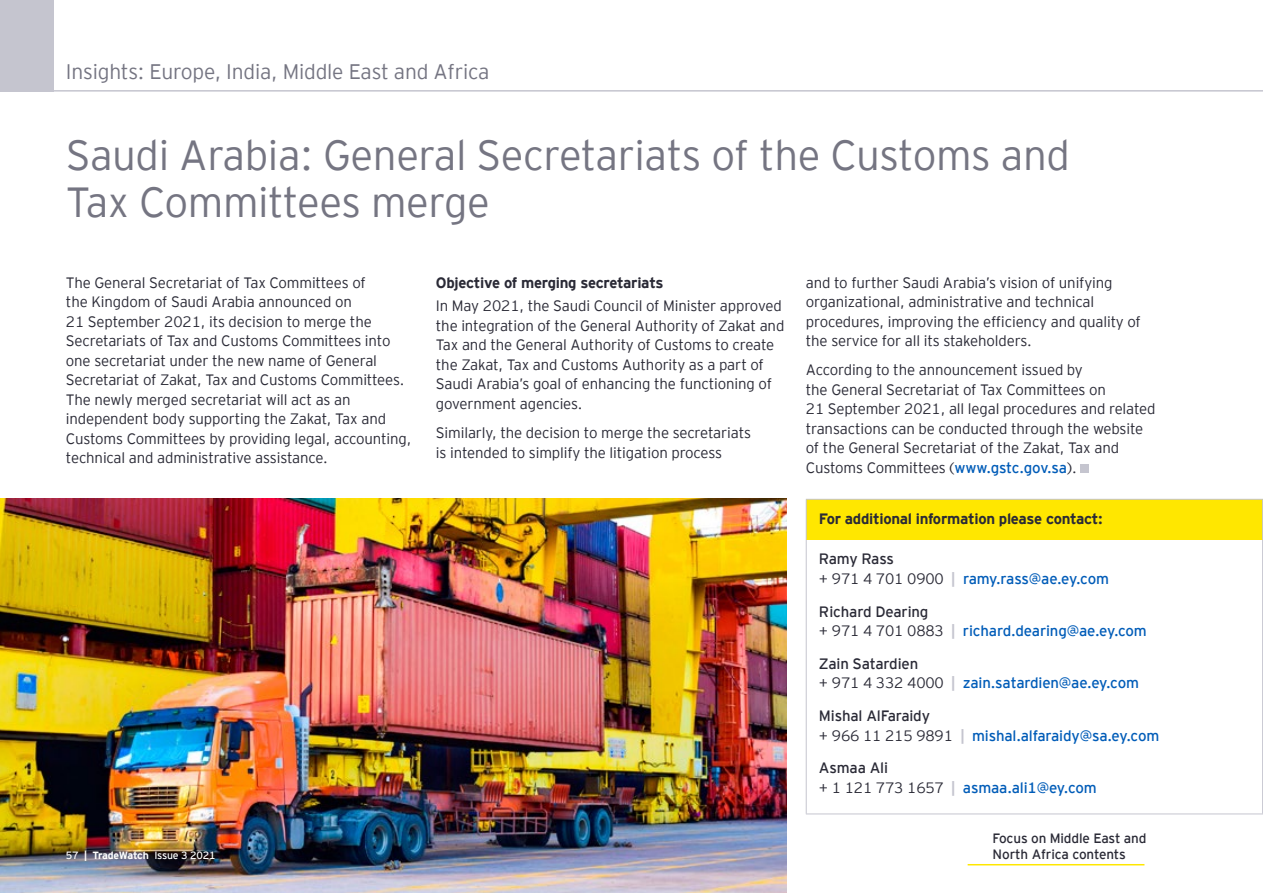
<style>
.page{position:relative;width:1263px;height:893px;background:#fff}
.page>*{position:absolute;margin:0;border:0;box-sizing:border-box;transform-origin:0 0}
.t1{font:300 42px/46.5px "EY Interstate";letter-spacing:-.01em;color:#757582}
.t2{font:300 21px "EY Interstate";letter-spacing:-.01em;color:#757582}
.t3{font:300 15px/19.5px "EY Interstate";letter-spacing:-.01em;color:#2a2a36}
.t4{font:15px/19.5px "EY Interstate";letter-spacing:-.01em;color:#005cb8}
.t5{font:700 15px "EY Interstate";letter-spacing:-.02em;color:#2a2a36}
.t6{font:13.5px/16.5px "EY Interstate";letter-spacing:-.01em;color:#2a2a36}
.t7{font:10.5px "EY Interstate";letter-spacing:-.02em;color:#fff}
.s1{font-weight:400;color:#005cb8}
.s2{color:#2a2a36}
.s3{font-weight:300;color:#2a2a36}
.s4{font-weight:700;color:#c5c5cf}
.s5{font-weight:700}
</style>
<div class="page">
<img style="left:0;top:499px;width:787px;height:394px">
<hr style="left:0;top:90px;width:1263px;height:2px;background:#c5c5cf">
<div style="left:0;top:0;width:54px;height:92px;background:#c5c5cf"></div>
<div style="left:1080px;top:464px;width:8px;height:9px;background:#c5c5cf"></div>
<div style="left:806px;top:499px;width:456px;height:41px;background:#ffe700"></div>
<hr style="left:806px;top:499px;width:457px;height:1px;background:#c5c5cf">
<hr style="left:806px;top:500px;width:1px;height:40px;background:#c5c5cf">
<hr style="left:1262px;top:500px;width:1px;height:40px;background:#c5c5cf">
<hr style="left:806px;top:540px;width:1px;height:274px;background:#c5c5cf">
<hr style="left:1262px;top:540px;width:1px;height:274px;background:#c5c5cf">
<hr style="left:806px;top:814px;width:457px;height:1px;background:#c5c5cf">
<hr style="left:968px;top:864px;width:176px;height:1px;background:#ffe700">
<h2 class="t2" style="left:66px;top:57px;width:425px">Insights: Europe, India, Middle East and Africa</h2>
<h1 class="t1" style="left:66px;top:129px;width:1006px">Saudi Arabia: General Secretariats of the Customs and<br>Tax Committees merge</h1>
<p class="t3" style="left:66px;top:272px;width:347px">The General Secretariat of Tax Committees of<br>the Kingdom of Saudi Arabia announced on<br>21 September 2021, its decision to merge the Secretariats of Tax and Customs Committees into one secretariat under the new name of General Secretariat of Zakat, Tax and Customs Committees.<br>The newly merged secretariat will act as an independent body supporting the Zakat, Tax and Customs Committees by providing legal, accounting, technical and administrative assistance.</p>
<p class="t3" style="left:806px;top:272px;width:337px">and to further Saudi Arabia’s vision of unifying organizational, administrative and technical procedures, improving the efficiency and quality of the service for all its stakeholders.</p>
<p class="t5" style="left:436px;top:272px;width:229px">Objective of merging secretariats</p>
<p class="t3" style="left:436px;top:295px;width:350px">In May 2021, the Saudi Council of Minister approved the integration of the General Authority of Zakat and Tax and the General Authority of Customs to create the Zakat, Tax and Customs Authority as a part of Saudi Arabia’s goal of enhancing the functioning of government agencies.</p>
<p class="t3" style="left:436px;top:422px;width:317px">Similarly, the decision to merge the secretariats is intended to simplify the litigation process</p>
<p class="t3" style="left:806px;top:359px;width:351px">According to the announcement issued by<br>the General Secretariat of Tax Committees on<br>21 September 2021, all legal procedures and related transactions can be conducted through the website of the General Secretariat of the Zakat, Tax and Customs Committees (<span class="s1">www.gstc.gov.sa</span>).</p>
<p class="t5" style="left:819px;top:508px;width:285px">For additional information please contact:</p>
<p class="t4" style="left:819px;top:548px;width:291px"><span class="s2">Ramy Rass<br></span><span class="s3">+ 971 4 701 0900</span> <span class="s4">|</span> ramy.rass@ae.ey.com</p>
<p class="t4" style="left:819px;top:601px;width:329px"><span class="s2">Richard Dearing<br></span><span class="s3">+ 971 4 701 0883</span> <span class="s4">|</span> richard.dearing@ae.ey.com</p>
<p class="t4" style="left:819px;top:653px;width:322px"><span class="s2">Zain Satardien<br></span><span class="s3">+ 971 4 332 4000</span> <span class="s4">|</span> zain.satardien@ae.ey.com</p>
<p class="t4" style="left:819px;top:705px;width:342px"><span class="s2">Mishal AlFaraidy<br></span><span class="s3">+ 966 11 215 9891</span> <span class="s4">|</span> mishal.alfaraidy@sa.ey.com</p>
<p class="t4" style="left:819px;top:757px;width:279px"><span class="s2">Asmaa Ali<br></span><span class="s3">+ 1 121 773 1657</span> <span class="s4">|</span> asmaa.ali1@ey.com</p>
<p class="t6" style="left:992px;top:829px;width:155px">Focus on Middle East and<br>North Africa contents</p>
<p class="t7" style="left:66px;top:848px;width:151px">57 <span class="s5">| TradeWatch</span> Issue 3 2021</p>
</div>
